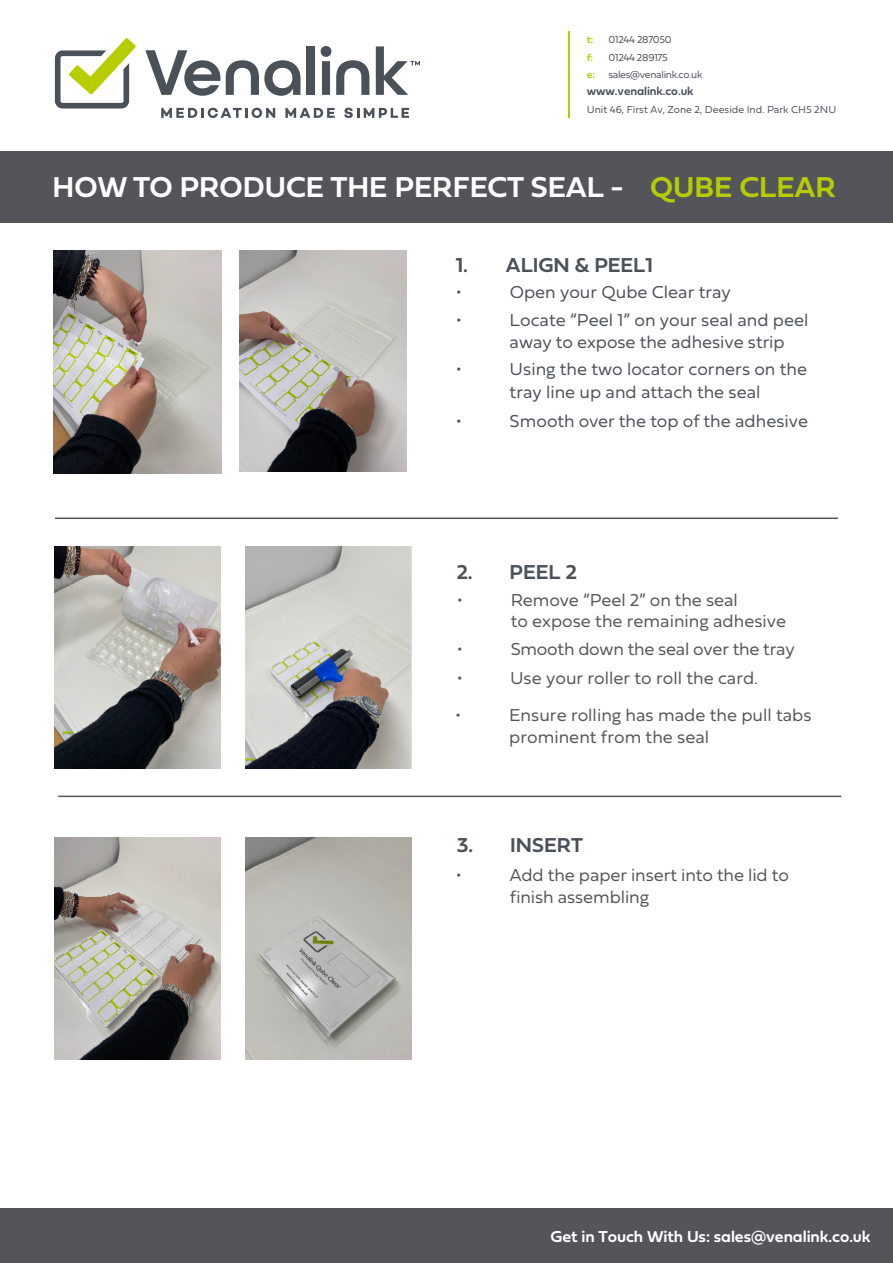
<style>
.page{position:relative;width:893px;height:1263px;background:#fff}
.page>*{position:absolute;margin:0;border:0;box-sizing:border-box;transform-origin:0 0}
.t1{font:30px "Fieldwork Geo Demibold";color:#fff}
.t2{font:21px "Fieldwork Geo Demibold";color:#4b5159}
.t3{font:18px/21.6px "Fieldwork Hum Light";color:#54555a}
.t4{font:18px/21.6px "Fieldwork Hum Light";color:#4b5159}
.t5{font:16.5px "Fieldwork Geo Demibold";letter-spacing:-.005em;color:#fff}
.t6{font:12px "Fieldwork Geo Demibold";letter-spacing:-.005em;color:#4b5159}
.t7{font:10.5px "Fieldwork Hum Light";letter-spacing:-.03em;color:#4b5159}
.t8{font:10.5px "Fieldwork Hum Light";color:#4b5159}
.t9{font:10.5px/17.4px "Fieldwork Geo Demibold";color:#b6cc00}
.s1{color:#b6cc00}
</style>
<div class="page">
<svg style="left:145px;top:50px;width:75px;height:46px"></svg>
<svg style="left:226px;top:60px;width:75px;height:36px"></svg>
<div style="left:307px;top:46px;width:8px;height:49px;background:#4b5159"></div>
<svg style="left:321px;top:46px;width:48px;height:49px"></svg>
<svg style="left:161px;top:108px;width:114px;height:10px"></svg>
<svg style="left:285px;top:108px;width:50px;height:10px"></svg>
<svg style="left:344px;top:108px;width:65px;height:10px"></svg>
<svg style="left:55px;top:38px;width:81px;height:71px"></svg>
<svg style="left:376px;top:46px;width:44px;height:49px"></svg>
<hr style="left:569px;top:31px;width:1px;height:87px;background:#b6cc00">
<div style="left:0;top:152px;width:893px;height:71px;background:#54555a"></div>
<div style="left:0;top:1208px;width:893px;height:55px;background:#54555a"></div>
<hr style="left:55px;top:517px;width:783px;height:2px;background:#54555a">
<hr style="left:58px;top:796px;width:783px;height:1px;background:#54555a">
<img style="left:55px;top:838px;width:166px;height:221px">
<img style="left:55px;top:547px;width:166px;height:221px">
<img style="left:54px;top:250px;width:168px;height:224px">
<img style="left:245px;top:546px;width:166px;height:222px">
<img style="left:240px;top:250px;width:166px;height:222px">
<img style="left:245px;top:838px;width:166px;height:221px">
<p class="t9" style="left:587px;top:31px;width:8px">t:</p>
<p class="t7" style="left:609px;top:31px;width:65px">01244 287050</p>
<p class="t9" style="left:587px;top:48px;width:10px">f: e:</p>
<p class="t7" style="left:609px;top:49px;width:61px">01244 289175</p>
<p class="t7" style="left:608px;top:66px;width:96px">sales@venalink.co.uk</p>
<p class="t6" style="left:587px;top:82px;width:108px">www.venalink.co.uk</p>
<p class="t8" style="left:587px;top:101px;width:251px">Unit 46, First Av, Zone 2, Deeside Ind. Park CH5 2NU</p>
<h1 class="t1" style="left:53px;top:163px;width:785px">HOW TO PRODUCE THE PERFECT SEAL - <span class="s1">QUBE CLEAR</span></h1>
<p class="t2" style="left:456px;top:249px;width:199px">1. ALIGN &amp; PEEL1</p>
<p class="t4" style="left:456px;top:281px;width:8px">•</p>
<p class="t4" style="left:510px;top:281px;width:223px">Open your Qube Clear tray</p>
<p class="t4" style="left:456px;top:308px;width:8px">•</p>
<p class="t4" style="left:510px;top:308px;width:300px">Locate “Peel 1” on your seal and peel away to expose the adhesive strip</p>
<p class="t4" style="left:456px;top:357px;width:8px">•</p>
<p class="t4" style="left:510px;top:357px;width:299px;line-height:23.1px">Using the two locator corners on the tray line up and attach the seal</p>
<p class="t4" style="left:456px;top:410px;width:8px">•</p>
<p class="t4" style="left:510px;top:410px;width:300px">Smooth over the top of the adhesive</p>
<p class="t2" style="left:457px;top:556px;width:122px">2. PEEL 2</p>
<p class="t3" style="left:457px;top:588px;width:8px">•</p>
<p class="t3" style="left:511px;top:588px;width:277px">Remove “Peel 2” on the seal<br>to expose the remaining adhesive</p>
<p class="t3" style="left:457px;top:637px;width:8px">•</p>
<p class="t3" style="left:511px;top:637px;width:285px">Smooth down the seal over the tray</p>
<p class="t3" style="left:457px;top:666px;width:8px">•</p>
<p class="t3" style="left:510px;top:666px;width:250px">Use your roller to roll the card.</p>
<p class="t3" style="left:455px;top:703px;width:8px">•</p>
<p class="t3" style="left:509px;top:703px;width:304px">Ensure rolling has made the pull tabs prominent from the seal</p>
<p class="t2" style="left:457px;top:828px;width:128px">3. INSERT</p>
<p class="t3" style="left:456px;top:863px;width:8px">•</p>
<p class="t3" style="left:510px;top:863px;width:281px">Add the paper insert into the lid to finish assembling</p>
<p class="t5" style="left:551px;top:1224px;width:322px">Get in Touch With Us: sales@venalink.co.uk</p>
</div>
